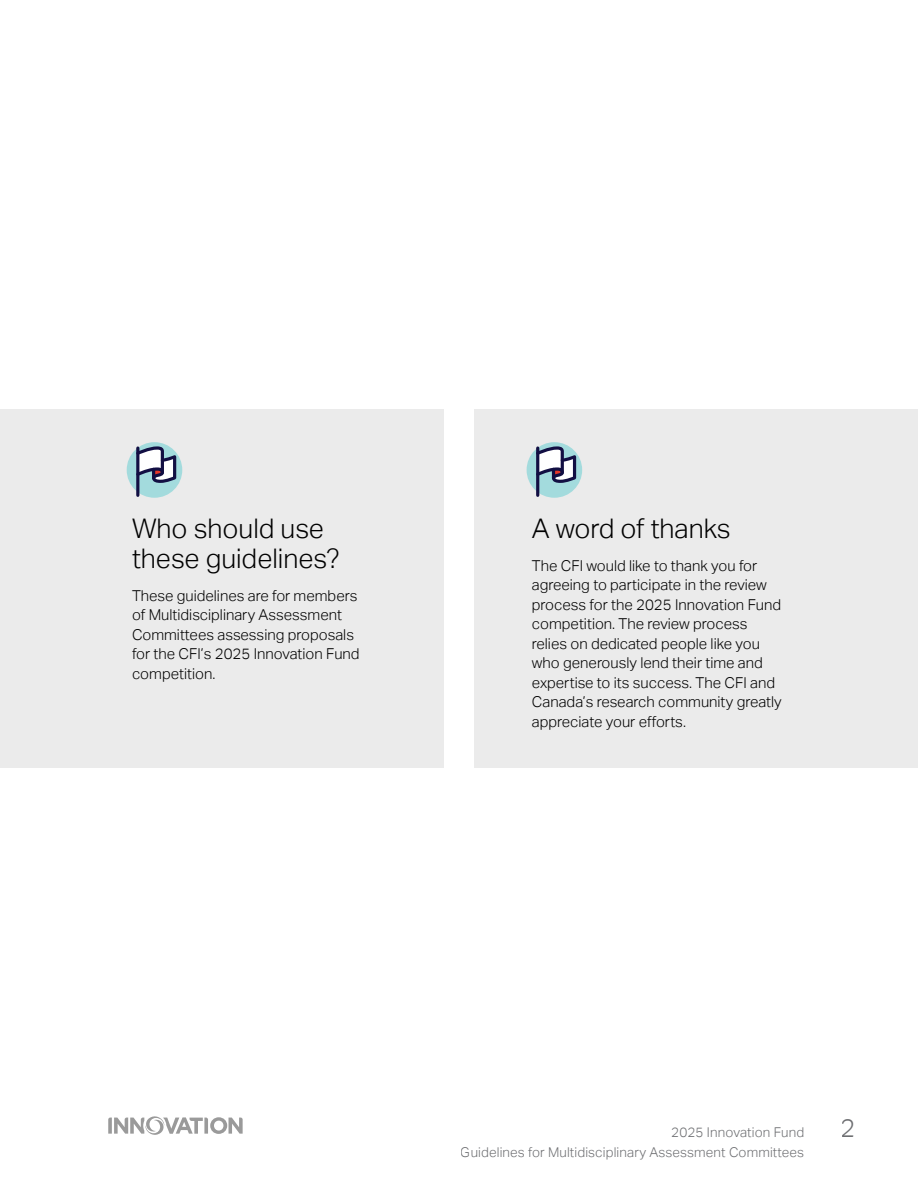
<style>
.page{position:relative;width:918px;height:1188px;background:#fff}
.page>*{position:absolute;margin:0;border:0;box-sizing:border-box;transform-origin:0 0}
.Sidebar_title{font:300 27px/30px "Aktiv Grotesk";color:#000}
.t1{font:300 25.5px "Aktiv Grotesk";color:#6d6e71}
.Body{font:300 15px/19.5px "Aktiv Grotesk";color:#000}
.t2{font:300 13.5px/19.4px "Aktiv Grotesk";letter-spacing:.01em;color:#6d6e71;text-align:right}
</style>
<div class="page">
<div style="left:0;top:409px;width:444px;height:359px;background:#ebebeb"></div>
<div style="left:127px;top:442px;width:55px;height:56px;background:#a3dbdd;border-radius:50%"></div>
<hr style="left:136px;top:448px;width:3px;height:47px;background:#120f43">
<svg style="left:135px;top:445px;width:43px;height:40px"></svg>
<div style="left:474px;top:409px;width:444px;height:359px;background:#ebebeb"></div>
<div style="left:527px;top:442px;width:55px;height:56px;background:#a3dbdd;border-radius:50%"></div>
<hr style="left:536px;top:448px;width:3px;height:47px;background:#120f43">
<svg style="left:535px;top:445px;width:43px;height:40px"></svg>
<svg style="left:108px;top:1116px;width:135px;height:19px"></svg>
<h3 class="Sidebar_title" style="left:132px;top:513px;width:209px">Who should use these guidelines?</h3>
<p class="Body" style="left:132px;top:586px;width:229px">These guidelines are for members of Multidisciplinary Assessment<br>Committees assessing proposals for the CFI’s 2025 Innovation Fund competition.</p>
<h3 class="Sidebar_title" style="left:532px;top:513px;width:200px">A word of thanks</h3>
<p class="Body" style="left:532px;top:556px;width:251px">The CFI would like to thank you for agreeing to participate in the review process for the 2025 Innovation Fund competition. The review process relies on dedicated people like you who generously lend their time and expertise to its success. The CFI and Canada’s research community greatly appreciate your efforts.</p>
<p class="t2" style="left:461px;top:1123px;width:345px">2025 Innovation Fund<br>Guidelines for Multidisciplinary Assessment Committees</p>
<h2 class="t1" style="left:841px;top:1113px;width:17px">2</h2>
</div>
